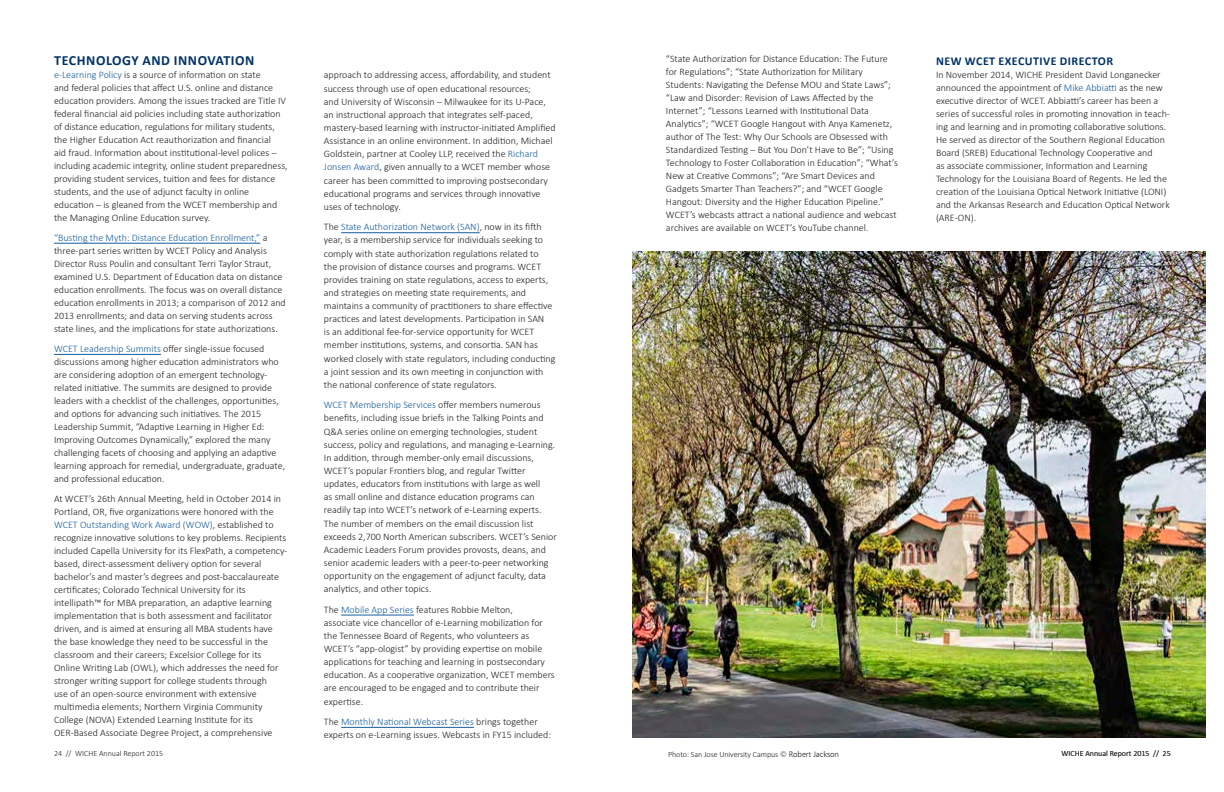
<style>
.page{position:relative;width:1224px;height:792px;background:#fff}
.page>*{position:absolute;margin:0;border:0;box-sizing:border-box;transform-origin:0 0}
.head2{font:700 14px "Calibri";letter-spacing:.04em;color:#003367}
.head2-2{font:700 12px "Calibri";letter-spacing:.04em;color:#003367}
.body_text{font:300 10px/13px "Calibri";color:#231f20}
.t1{font:300 8px "Calibri";color:#231f20}
.s1{color:#175d9e}
.s2{font-family:"Humanist 777 BT Light B";font-weight:400}
</style>
<div class="page">
<hr style="left:54px;top:243px;width:206px;height:1px;background:#175d9e">
<hr style="left:54px;top:354px;width:107px;height:1px;background:#175d9e">
<hr style="left:341px;top:233px;width:139px;height:1px;background:#175d9e">
<hr style="left:341px;top:615px;width:73px;height:1px;background:#175d9e">
<hr style="left:341px;top:727px;width:133px;height:1px;background:#175d9e">
<img style="left:632px;top:252px;width:573px;height:486px">
<p class="head2" style="left:54px;top:51px;width:202px">TECHNOLOGY AND INNOVATION</p>
<p class="body_text" style="left:54px;top:68px;width:235px"><span class="s1">e-Learning Policy</span> is a source of information on state<br>and federal policies that affect U.S. online and distance education providers. Among the issues tracked are Title IV federal financial aid policies including state authorization of distance education, regulations for military students, the Higher Education Act reauthorization and financial<br>aid fraud. Information about institutional-level polices – including academic integrity, online student preparedness, providing student services, tuition and fees for distance students, and the use of adjunct faculty in online education – is gleaned from the WCET membership and the Managing Online Education survey.</p>
<p class="body_text" style="left:54px;top:231px;width:233px"><span class="s1">“Busting the Myth: Distance Education Enrollment,”</span> a three-part series written by WCET Policy and Analysis Director Russ Poulin and consultant Terri Taylor Straut, examined U.S. Department of Education data on distance education enrollments. The focus was on overall distance education enrollments in 2013; a comparison of 2012 and 2013 enrollments; and data on serving students across state lines, and the implications for state authorizations.</p>
<p class="body_text" style="left:54px;top:342px;width:233px"><span class="s1">WCET Leadership Summits</span> offer single-issue focused discussions among higher education administrators who are considering adoption of an emergent technology&shy;related initiative. The summits are designed to provide leaders with a checklist of the challenges, opportunities, and options for advancing such initiatives. The 2015<br>Leadership Summit, “Adaptive Learning in Higher Ed:<br>Improving Outcomes Dynamically,” explored the many challenging facets of choosing and applying an adaptive learning approach for remedial, undergraduate, graduate, and professional education.</p>
<p class="body_text" style="left:54px;top:492px;width:235px">At WCET’s 26th Annual Meeting, held in October 2014 in Portland, OR, five organizations were honored with the <span class="s1">WCET Outstanding Work Award (WOW)</span>, established to recognize innovative solutions to key problems. Recipients included Capella University for its FlexPath, a competency&shy;based, direct-assessment delivery option for several bachelor’s and master’s degrees and post-baccalaureate certificates; Colorado Technical University for its intellipath™ for MBA preparation, an adaptive learning implementation that is both assessment and facilitator driven, and is aimed at ensuring all MBA students have the base knowledge they need to be successful in the classroom and their careers; Excelsior College for its Online Writing Lab (OWL), which addresses the need for stronger writing support for college students through<br>use of an open-source environment with extensive multimedia elements; Northern Virginia Community College (NOVA) Extended Learning Institute for its OER-Based Associate Degree Project, a comprehensive</p>
<p class="t1" style="left:54px;top:749px;width:111px">24 // WICHE Annual Report 2015</p>
<p class="body_text" style="left:324px;top:69px;width:233px">approach to addressing access, affordability, and student success through use of open educational resources;<br>and University of Wisconsin – Milwaukee for its U-Pace, an instructional approach that integrates self-paced, mastery-based learning with instructor-initiated Amplified Assistance in an online environment. In addition, Michael Goldstein, partner at Cooley LLP, received the <span class="s1">Richard Jonsen Award</span>, given annually to a WCET member whose career has been committed to improving postsecondary educational programs and services through innovative uses of technology.</p>
<p class="body_text" style="left:324px;top:220px;width:233px">The <span class="s1">State Authorization Network (SAN)</span>, now in its fifth year, is a membership service for individuals seeking to comply with state authorization regulations related to<br>the provision of distance courses and programs. WCET provides training on state regulations, access to experts, and strategies on meeting state requirements, and maintains a community of practitioners to share effective practices and latest developments. Participation in SAN<br>is an additional fee-for-service opportunity for WCET member institutions, systems, and consortia. SAN has worked closely with state regulators, including conducting a joint session and its own meeting in conjunction with the national conference of state regulators.</p>
<p class="body_text" style="left:324px;top:398px;width:234px"><span class="s1">WCET Membership Services</span> offer members numerous benefits, including issue briefs in the Talking Points and Q&amp;A series online on emerging technologies, student success, policy and regulations, and managing e-Learning.<br>In addition, through member-only email discussions, WCET’s popular Frontiers blog, and regular Twitter updates, educators from institutions with large as well<br>as small online and distance education programs can readily tap into WCET’s network of e-Learning experts.<br>The number of members on the email discussion list exceeds 2,700 North American subscribers. WCET’s Senior Academic Leaders Forum provides provosts, deans, and senior academic leaders with a peer-to-peer networking opportunity on the engagement of adjunct faculty, data analytics, and other topics.</p>
<p class="body_text" style="left:324px;top:603px;width:232px">The <span class="s1">Mobile App Series</span> features Robbie Melton,<br>associate vice chancellor of e-Learning mobilization for the Tennessee Board of Regents, who volunteers as WCET’s “app-ologist” by providing expertise on mobile applications for teaching and learning in postsecondary education. As a cooperative organization, WCET members are encouraged to be engaged and to contribute their expertise.</p>
<p class="body_text" style="left:324px;top:715px;width:229px">The <span class="s1">Monthly National Webcast Series</span> brings together experts on e-Learning issues. Webcasts in FY15 included:</p>
<p class="body_text" style="left:666px;top:52px;width:233px">“State Authorization for Distance Education: The Future for Regulations”; “State Authorization for Military Students: Navigating the Defense MOU and State Laws”; “Law and Disorder: Revision of Laws Affected by the Internet”; “Lessons Learned with Institutional Data Analytics”; “WCET Google Hangout with Anya Kamenetz, author of The Test: Why Our Schools are Obsessed with Standardized Testing – But You Don’t Have to Be”; “Using Technology to Foster Collaboration in Education”; “What’s New at Creative Commons”; “Are Smart Devices and Gadgets Smarter Than Teachers?”; and “WCET Google Hangout: Diversity and the Higher Education Pipeline.” WCET’s webcasts attract a national audience and webcast archives are available on WCET’s YouTube channel.</p>
<p class="head2-2" style="left:936px;top:53px;width:178px">NEW WCET EXECUTIVE DIRECTOR</p>
<p class="body_text" style="left:936px;top:68px;width:236px">In November 2014, WICHE President David Longanecker announced the appointment of <span class="s1">Mike Abbiatti</span> as the new executive director of WCET. Abbiatti’s career has been a series of successful roles in promoting innovation in teach&shy;ing and learning and in promoting collaborative solutions.<br>He served as director of the Southern Regional Education Board (SREB) Educational Technology Cooperative and<br>as associate commissioner, Information and Learning Technology for the Louisiana Board of Regents. He led the creation of the Louisiana Optical Network Initiative (LONI) and the Arkansas Research and Education Optical Network (ARE-ON).</p>
<p class="t1" style="left:668px;top:749px;width:172px">Photo: San Jose University Campus <span class="s2">© Robert Jackson</span></p>
<p class="t1" style="left:1062px;top:749px;width:111px">WICHE Annual Report 2015 // 25</p>
</div>
